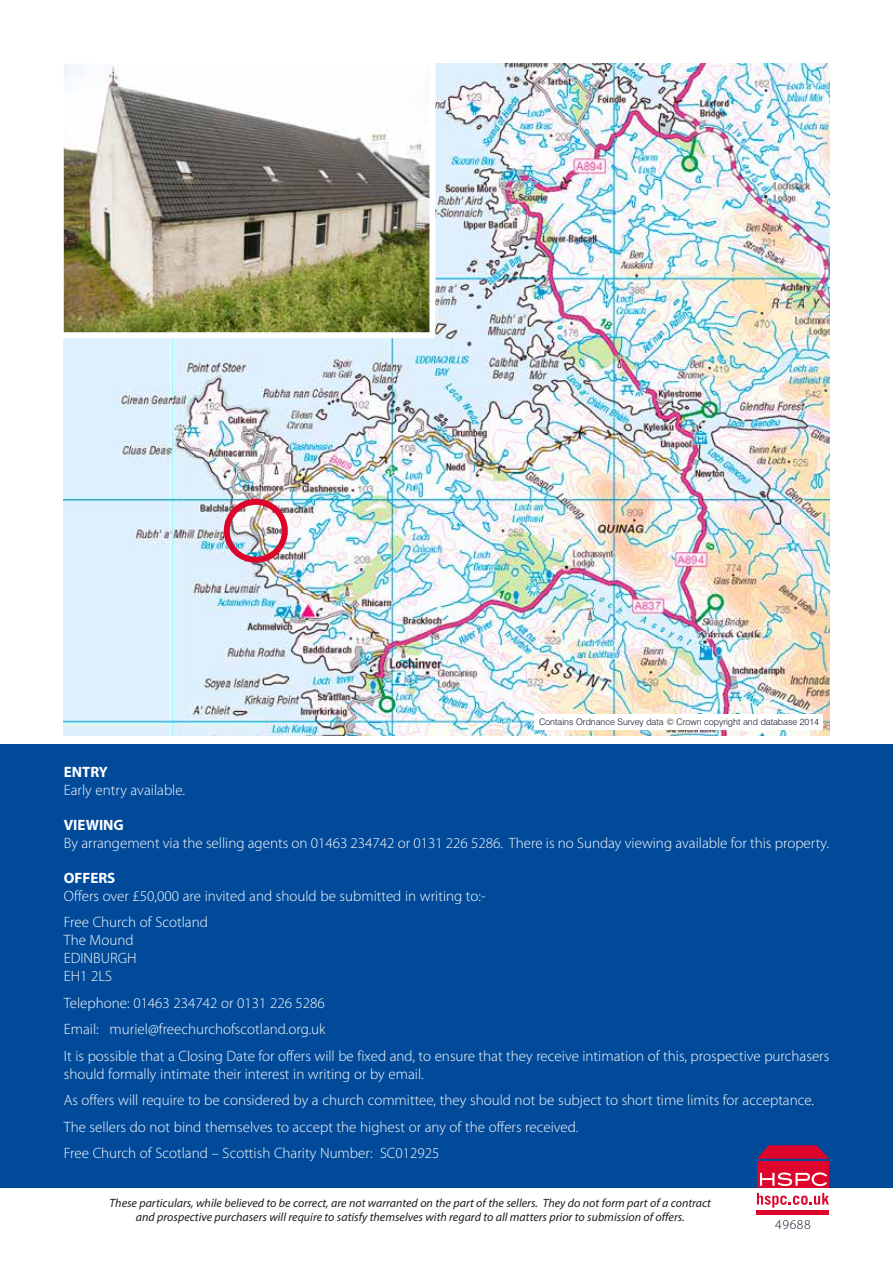
<style>
.page{position:relative;width:893px;height:1263px;background:#fff}
.page>*{position:absolute;margin:0;border:0;box-sizing:border-box;transform-origin:0 0}
.t1{font:300 15px/26.5px "Myriad Pro";color:#fff}
.t2{font:700 15px "Myriad Pro";color:#fff}
.t3{font:300 13.5px "Myriad Pro";letter-spacing:.05em;color:#161226}
.t4{font:italic 12px/14.4px "Myriad Pro";color:#1d1d1b;text-align:center}
.t5{font:300 9px "Swiss 721 BT";color:#161226}
</style>
<div class="page">
<div style="left:0;top:744px;width:893px;height:444px;background:#004a99"></div>
<img style="left:64px;top:64px;width:765px;height:672px">
<svg style="left:757px;top:1193px;width:72px;height:15px"></svg>
<svg style="left:757px;top:1145px;width:72px;height:14px"></svg>
<div style="left:757px;top:1210px;width:72px;height:5px;background:#dd052b"></div>
<div style="left:757px;top:1161px;width:72px;height:27px;background:#dd052b"></div>
<svg style="left:760px;top:1172px;width:67px;height:14px"></svg>
<img style="left:65px;top:65px;width:363px;height:266px">
<div style="left:58px;top:58px;width:377px;height:280px;border:6px solid #fff"></div>
<div style="left:224px;top:499px;width:64px;height:64px;border:6px solid #dd052b;border-radius:50%"></div>
<div style="left:535px;top:714px;width:288px;height:16px;background:#fff"></div>
<p class="t5" style="left:539px;top:717px;width:281px">Contains Ordnance Survey data © Crown copyright and database 2014</p>
<p class="t2" style="left:64px;top:762px;width:46px">ENTRY</p>
<p class="t1" style="left:64px;top:776px;width:123px">Early entry available.</p>
<p class="t2" style="left:64px;top:815px;width:62px">VIEWING</p>
<p class="t1" style="left:64px;top:829px;width:767px">By arrangement via the selling agents on 01463 234742 or 0131 226 5286. There is no Sunday viewing available for this property.</p>
<p class="t2" style="left:64px;top:868px;width:53px">OFFERS</p>
<p class="t1" style="left:64px;top:882px;width:423px">Offers over £50,000 are invited and should be submitted in writing to:-<br>Free Church of Scotland</p>
<p class="t1" style="left:64px;top:931px;width:74px;line-height:18px">The Mound<br>EDINBURGH<br>EH1 2LS</p>
<p class="t1" style="left:64px;top:989px;width:767px">Telephone: 01463 234742 or 0131 226 5286<br>Email: muriel@freechurchofscotland.org.uk<br>It is possible that a Closing Date for offers will be fixed and, to ensure that they receive intimation of this, prospective purchasers</p>
<p class="t1" style="left:64px;top:1060px;width:752px">should formally intimate their interest in writing or by email.<br>As offers will require to be considered by a church committee, they should not be subject to short time limits for acceptance.<br>The sellers do not bind themselves to accept the highest or any of the offers received.<br>Free Church of Scotland – Scottish Charity Number: SC012925</p>
<p class="t4" style="left:110px;top:1195px;width:603px">These particulars, while believed to be correct, are not warranted on the part of the sellers. They do not form part of a contract and prospective purchasers will require to satisfy themselves with regard to all matters prior to submission of offers.</p>
<p class="t3" style="left:775px;top:1216px;width:37px">49688</p>
</div>
